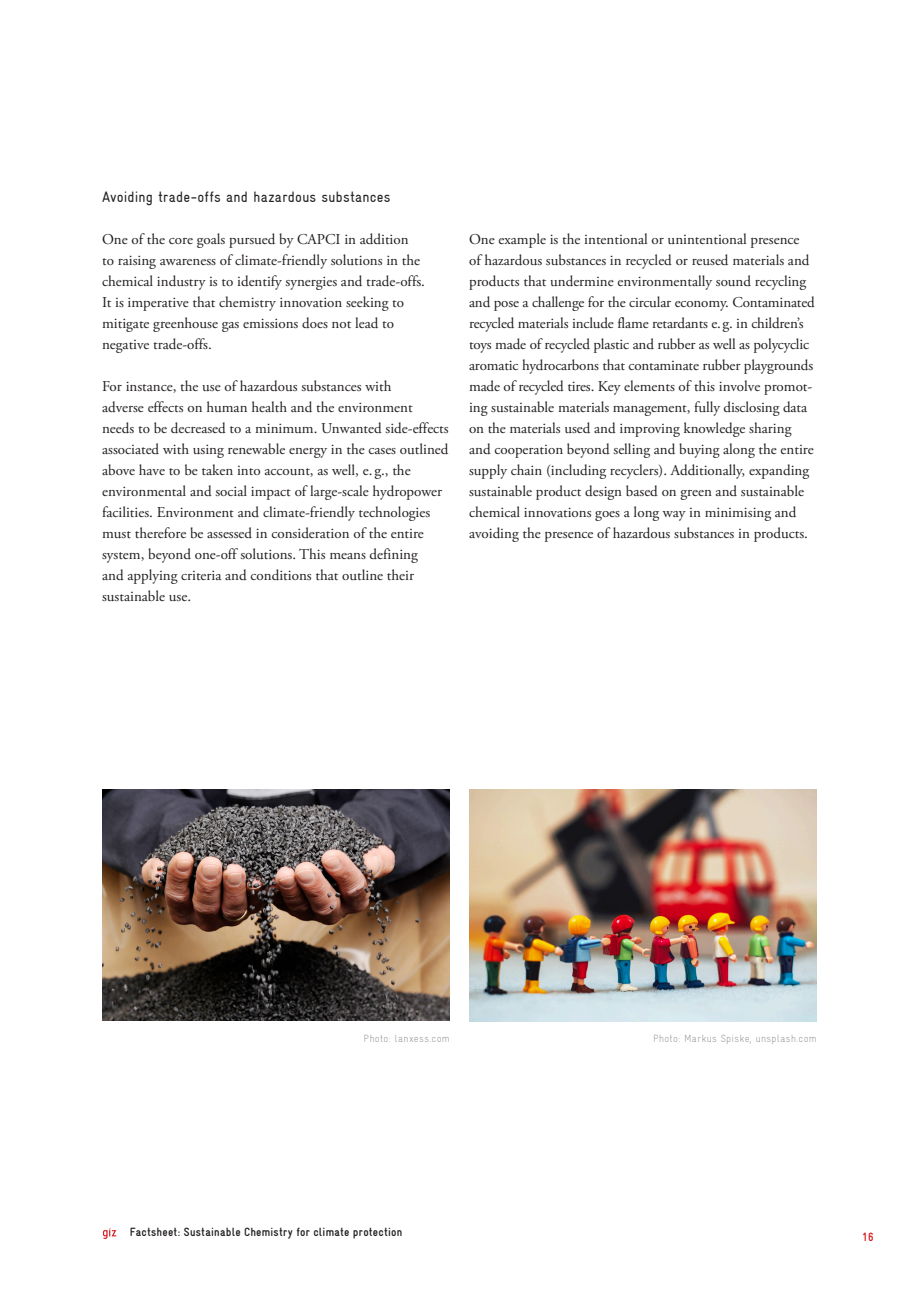
<style>
.page{position:relative;width:919px;height:1289px;background:#fff}
.page>*{position:absolute;margin:0;border:0;box-sizing:border-box;transform-origin:0 0}
.copy{font:15px/21px "Adobe Garamond Pro";color:#231f20}
.Zwischentitel{font:15px "Gravur Condensed Reg CE";letter-spacing:.015em;color:#231f20}
.t1{font:700 12px "Gravur Condensed Pro";letter-spacing:.02em;color:#231f20}
.t2{font:700 12px "Gravur Condensed Pro";color:#d81c23}
.t3{font:300 10.5px "Gravur Condensed Pro";letter-spacing:.03em;color:#939598}
</style>
<div class="page">
<svg style="left:103px;top:1228px;width:13px;height:10px"></svg>
<img style="left:102px;top:789px;width:348px;height:231px">
<img style="left:469px;top:789px;width:347px;height:232px">
<p class="Zwischentitel" style="left:102px;top:188px;width:290px">Avoiding trade-offs and hazardous substances</p>
<p class="copy" style="left:102px;top:229px;width:308px">One of the core goals pursued by CAPCI in addition</p>
<p class="copy" style="left:102px;top:250px;width:324px">to raising awareness of climate-friendly solutions in the chemical industry is to identify synergies and trade-offs.</p>
<p class="copy" style="left:102px;top:292px;width:303px">It is imperative that chemistry innovation seeking to</p>
<p class="copy" style="left:102px;top:313px;width:293px">mitigate greenhouse gas emissions does not lead to</p>
<p class="copy" style="left:102px;top:334px;width:111px">negative trade-offs.</p>
<p class="copy" style="left:102px;top:376px;width:291px">For instance, the use of hazardous substances with</p>
<p class="copy" style="left:102px;top:397px;width:312px">adverse effects on human health and the environment</p>
<p class="copy" style="left:102px;top:418px;width:348px">needs to be decreased to a minimum. Unwanted side-effects associated with using renewable energy in the cases outlined above have to be taken into account, as well, e. g., the environmental and social impact of large-scale hydropower facilities. Environment and climate-friendly technologies must therefore be assessed in consideration of the entire system, beyond one-off solutions. This means defining</p>
<p class="copy" style="left:102px;top:565px;width:313px">and applying criteria and conditions that outline their sustainable use.</p>
<p class="copy" style="left:469px;top:229px;width:347px">One example is the intentional or unintentional presence of hazardous substances in recycled or reused materials and products that undermine environmentally sound recycling and pose a challenge for the circular economy. Contaminated recycled materials include flame retardants e.g. in children’s toys made of recycled plastic and rubber as well as polycyclic aromatic hydrocarbons that contaminate rubber playgrounds made of recycled tires. Key elements of this involve promot&shy;ing sustainable materials management, fully disclosing data on the materials used and improving knowledge sharing and cooperation beyond selling and buying along the entire supply chain (including recyclers). Additionally, expanding sustainable product design based on green and sustainable chemical innovations goes a long way in minimising and avoiding the presence of hazardous substances in products.</p>
<p class="t3" style="left:363px;top:1032px;width:88px">Photo: lanxess.com</p>
<p class="t3" style="left:653px;top:1032px;width:165px">Photo: Markus Spiske, unsplash.com</p>
<p class="t1" style="left:130px;top:1225px;width:274px">Factsheet: Sustainable Chemistry for climate protection</p>
<p class="t2" style="left:862px;top:1229px;width:13px">16</p>
</div>
